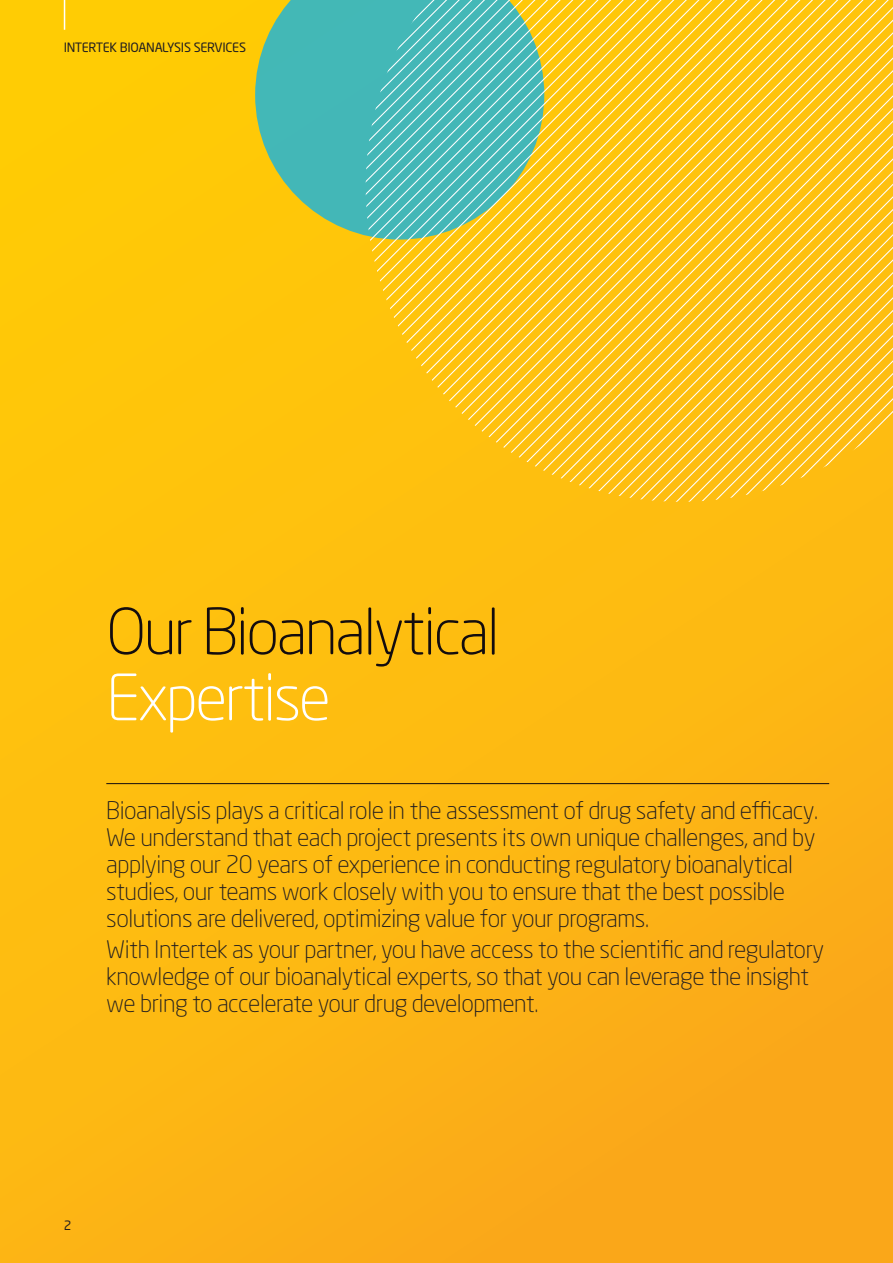
<style>
.page{position:relative;width:893px;height:1263px;background:#fff}
.page>*{position:absolute;margin:0;border:0;box-sizing:border-box;transform-origin:0 0}
.t1{font:300 63px "Neo Sans Std";letter-spacing:-.04em;color:#130c0e}
.t2{font:300 63px "Neo Sans Std";letter-spacing:-.04em;color:#fff}
.t3{font:300 24px/27px "Neo Sans Std";letter-spacing:-.02em;color:#231f20}
.t4{font:12.75px "Neo Sans Std";letter-spacing:-.02em;color:#231f20}
</style>
<div class="page">
<div style="left:0;top:0;width:893px;height:1263px;background:linear-gradient(to right,#ffc40c,#fbac18)"></div>
<hr style="left:64px;top:0;width:1px;height:30px;background:#fff">
<hr style="left:106px;top:783px;width:723px;height:1px;background:#130c0e">
<svg style="left:255px;top:0;width:111px;height:240px;background:#6cbb90"></svg>
<svg style="left:366px;top:0;width:527px;height:502px;background:#e6c63c"></svg>
<p class="t4" style="left:64px;top:40px;width:184px">INTERTEK BIOANALYSIS SERVICES</p>
<h1 class="t1" style="left:106px;top:594px;width:395px">Our Bioanalytical</h1>
<h1 class="t2" style="left:106px;top:660px;width:226px">Expertise</h1>
<p class="t3" style="left:106px;top:796px;width:713px">Bioanalysis plays a critical role in the assessment of drug safety and efficacy.<br>We understand that each project presents its own unique challenges, and by applying our 20 years of experience in conducting regulatory bioanalytical studies, our teams work closely with you to ensure that the best possible solutions are delivered, optimizing value for your programs.</p>
<p class="t3" style="left:106px;top:936px;width:719px">With Intertek as your partner, you have access to the scientific and regulatory knowledge of our bioanalytical experts, so that you can leverage the insight we bring to accelerate your drug development.</p>
<p class="t4" style="left:64px;top:1218px;width:9px">2</p>
</div>
